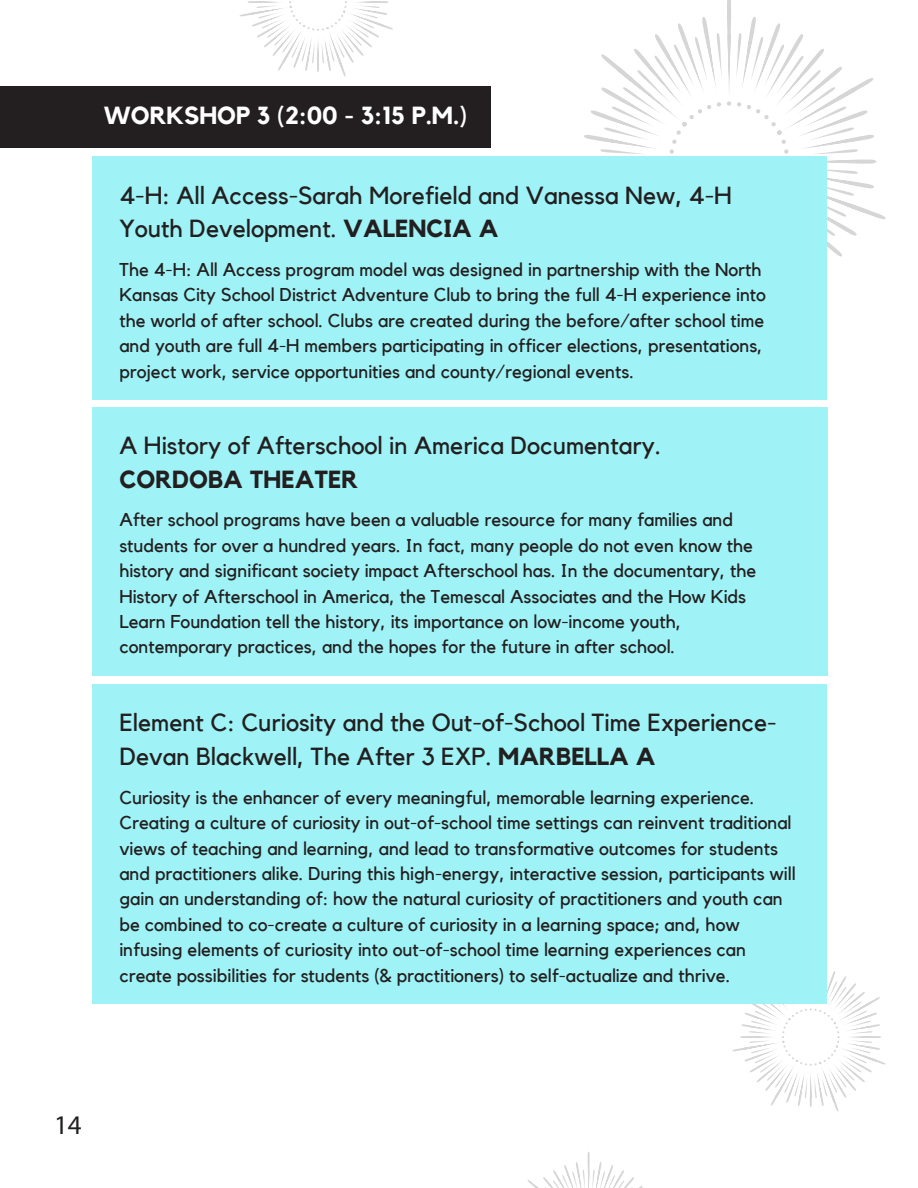
<style>
.page{position:relative;width:918px;height:1188px;background:#fff}
.page>*{position:absolute;margin:0;border:0;box-sizing:border-box;transform-origin:0 0}
.t1{font:27px "Myriad Pro";color:#231f20}
.t2{font:24.6px/33.6px "Kollektif";color:#231f20}
.t3{font:700 24.6px "Kollektif";color:#fff}
.t4{font:18.45px/25.5px "Kollektif";color:#231f20}
.s1{font-weight:700}
</style>
<div class="page">
<div style="left:92px;top:407px;width:735px;height:269px;background:#9ff3f6"></div>
<svg style="left:732px;top:971px;width:154px;height:141px"></svg>
<div style="left:92px;top:684px;width:735px;height:320px;background:#9ff3f6"></div>
<svg style="left:565px;top:0;width:321px;height:257px"></svg>
<div style="left:92px;top:157px;width:735px;height:243px;background:#9ff3f6"></div>
<div style="left:0;top:86px;width:491px;height:61px;background:#231f20"></div>
<svg style="left:240px;top:1px;width:153px;height:76px"></svg>
<svg style="left:527px;top:1152px;width:116px;height:36px"></svg>
<p class="t3" style="left:104px;top:101px;width:365px">WORKSHOP 3 (2:00 - 3:15 P.M.)</p>
<p class="t2" style="left:119px;top:178px;width:614px">4-H: All Access-Sarah Morefield and Vanessa New, 4-H<br>Youth Development. <span class="s1">VALENCIA A</span></p>
<p class="t4" style="left:119px;top:257px;width:648px">The 4-H: All Access program model was designed in partnership with the North Kansas City School District Adventure Club to bring the full 4-H experience into the world of after school. Clubs are created during the before/after school time and youth are full 4-H members participating in officer elections, presentations, project work, service opportunities and county/regional events.</p>
<p class="t2" style="left:119px;top:429px;width:543px">A History of Afterschool in America Documentary.<br><span class="s1">CORDOBA THEATER</span></p>
<p class="t4" style="left:119px;top:507px;width:639px">After school programs have been a valuable resource for many families and students for over a hundred years. In fact, many people do not even know the history and significant society impact Afterschool has. In the documentary, the History of Afterschool in America, the Temescal Associates and the How Kids Learn Foundation tell the history, its importance on low-income youth, contemporary practices, and the hopes for the future in after school.</p>
<p class="t2" style="left:119px;top:706px;width:659px">Element C: Curiosity and the Out-of-School Time Experience-<br>Devan Blackwell, The After 3 EXP. <span class="s1">MARBELLA A</span></p>
<p class="t4" style="left:119px;top:785px;width:678px">Curiosity is the enhancer of every meaningful, memorable learning experience.<br>Creating a culture of curiosity in out-of-school time settings can reinvent traditional views of teaching and learning, and lead to transformative outcomes for students and practitioners alike. During this high-energy, interactive session, participants will gain an understanding of: how the natural curiosity of practitioners and youth can be combined to co-create a culture of curiosity in a learning space; and, how infusing elements of curiosity into out-of-school time learning experiences can create possibilities for students (&amp; practitioners) to self-actualize and thrive.</p>
<p class="t1" style="left:54px;top:1108px;width:29px">14</p>
</div>
